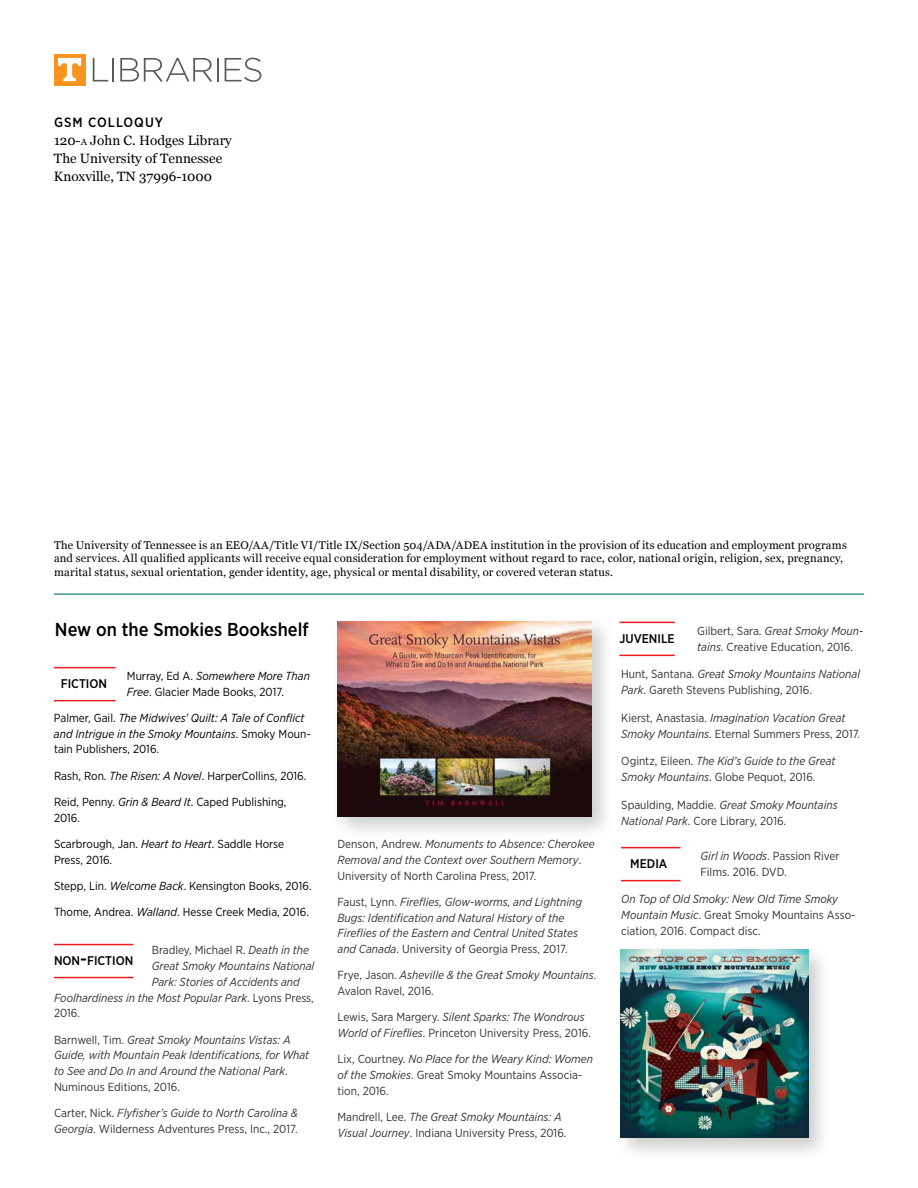
<style>
.page{position:relative;width:918px;height:1188px;background:#fff}
.page>*{position:absolute;margin:0;border:0;box-sizing:border-box;transform-origin:0 0}
.t1{font:500 18.75px "Gotham Narrow";color:#000}
.t2{font:13.5px/18px "Georgia";color:#000}
.t3{font:500 13.5px "Gotham Narrow";letter-spacing:.075em;color:#000}
.t4{font:500 12.6px "Gotham Narrow";color:#000}
.t5{font:11.7px/15.8px "Gotham Narrow";color:#333}
.t6{font:italic 11.7px/15.8px "Gotham Narrow";color:#333}
.t7{font:11.7px/15.8px "Gotham Narrow";color:#000}
.t8{font:italic 11.7px/15.8px "Gotham Narrow";color:#000}
.t9{font:11.25px/13.5px "Georgia";letter-spacing:.015em;color:#000}
.s1{font-size:9.45px}
.s2{font-style:italic}
.s3{font-style:normal}
.s4{color:#fff}
.s5{font-size:18px}
</style>
<div class="page">
<div style="left:331px;top:615px;width:284px;height:225px;background:#000;opacity:.2"></div>
<img style="left:338px;top:621px;width:253px;height:196px">
<hr style="left:54px;top:594px;width:810px;height:1px;background:#007476">
<svg style="left:54px;top:54px;width:31px;height:31px"></svg>
<svg style="left:58px;top:58px;width:23px;height:23px"></svg>
<svg style="left:93px;top:58px;width:15px;height:23px"></svg>
<hr style="left:112px;top:58px;width:2px;height:23px;background:#58595b">
<svg style="left:120px;top:58px;width:98px;height:23px"></svg>
<svg style="left:225px;top:58px;width:36px;height:24px"></svg>
<hr style="left:54px;top:667px;width:62px;height:1px;background:#ed1d24">
<hr style="left:54px;top:700px;width:62px;height:1px;background:#ed1d24">
<hr style="left:620px;top:622px;width:55px;height:1px;background:#ed1d24">
<hr style="left:620px;top:655px;width:55px;height:1px;background:#ed1d24">
<hr style="left:54px;top:944px;width:79px;height:1px;background:#ed1d24">
<hr style="left:54px;top:977px;width:79px;height:1px;background:#ed1d24">
<hr style="left:621px;top:847px;width:60px;height:1px;background:#ed1d24">
<hr style="left:621px;top:880px;width:60px;height:1px;background:#ed1d24">
<div style="left:614px;top:943px;width:218px;height:219px;background:#000;opacity:.2"></div>
<img style="left:620px;top:950px;width:188px;height:188px">
<p class="t3" style="left:54px;top:114px;width:111px">GSM COLLOQUY</p>
<p class="t2" style="left:54px;top:132px;width:179px">120-<span class="s1">a</span> John C. Hodges Library<br>The University of Tennessee<br>Knoxville, TN 37996-1000</p>
<p class="t9" style="left:54px;top:538px;width:794px">The University of Tennessee is an EEO/AA/Title VI/Title IX/Section 504/ADA/ADEA institution in the provision of its education and employment programs and services. All qualified applicants will receive equal consideration for employment without regard to race, color, national origin, religion, sex, pregnancy, marital status, sexual orientation, gender identity, age, physical or mental disability, or covered veteran status.</p>
<h1 class="t1" style="left:55px;top:618px;width:255px">New on the Smokies Bookshelf</h1>
<p class="t7" style="left:127px;top:668px;width:185px">Murray, Ed A. <span class="s2">Somewhere More Than<br>Free</span>. Glacier Made Books, 2017.</p>
<p class="t8" style="left:54px;top:710px;width:258px"><span class="s3">Palmer, Gail.</span> The Midwives’ Quilt: A Tale of Conflict and Intrigue in the Smoky Mountains<span class="s3">. Smoky Moun&shy;tain Publishers, 2016.</span></p>
<p class="t7" style="left:54px;top:767px;width:254px">Rash, Ron. <span class="s2">The Risen: A Novel</span>. HarperCollins, 2016.</p>
<p class="t7" style="left:54px;top:794px;width:234px">Reid, Penny. <span class="s2">Grin &amp; Beard It</span>. Caped Publishing,<br>2016.</p>
<p class="t7" style="left:54px;top:836px;width:232px">Scarbrough, Jan. <span class="s2">Heart to Heart</span>. Saddle Horse<br>Press, 2016.</p>
<p class="t7" style="left:54px;top:878px;width:259px">Stepp, Lin. <span class="s2">Welcome Back</span>. Kensington Books, 2016.</p>
<p class="t7" style="left:54px;top:904px;width:256px">Thome, Andrea. <span class="s2">Walland</span>. Hesse Creek Media, 2016.</p>
<p class="t5" style="left:152px;top:942px;width:159px">Bradley, Michael R. <span class="s2">Death in the</span></p>
<p class="t6" style="left:152px;top:958px;width:164px">Great Smoky Mountains National</p>
<p class="t6" style="left:152px;top:974px;width:149px">Park: Stories of Accidents and</p>
<p class="t6" style="left:54px;top:989px;width:261px">Foolhardiness in the Most Popular Park<span class="s3">. Lyons Press,</span></p>
<p class="t5" style="left:54px;top:1005px;width:28px">2016.</p>
<p class="t6" style="left:54px;top:1031px;width:257px"><span class="s3">Barnwell, Tim.</span> Great Smoky Mountains Vistas: A Guide, with Mountain Peak Identifications, for What to See and Do In and Around the National Park<span class="s3">.<br>Numinous Editions, 2016.</span></p>
<p class="t5" style="left:54px;top:1105px;width:245px">Carter, Nick. <span class="s2">Flyfisher’s Guide to North Carolina &amp;<br>Georgia</span>. Wilderness Adventures Press, Inc., 2017.</p>
<p class="t4" style="left:61px;top:675px;width:56px">FICTION<span class="s4">A</span></p>
<p class="t4" style="left:54px;top:952px;width:81px">NON<span class="s5">-</span>FICTION</p>
<p class="t6" style="left:338px;top:836px;width:259px"><span class="s3">Denson, Andrew.</span> Monuments to Absence: Cherokee<br>Removal and the Context over Southern Memo<span class="s3">r</span>y<span class="s3">.<br>University of North Carolina Press, 2017.</span></p>
<p class="t6" style="left:338px;top:894px;width:246px"><span class="s3">Faust, Lynn.</span> Fireflies, Glow-worms, and Lightning Bugs: Identification and Natural History of the Fireflies of the Eastern and Central United States and Canada<span class="s3">. University of Georgia Press, 2017.</span></p>
<p class="t6" style="left:338px;top:967px;width:260px"><span class="s3">Frye, Jason.</span> Asheville &amp; the Great Smoky Mountains<span class="s3">.<br>Avalon Ravel, 2016.</span></p>
<p class="t5" style="left:338px;top:1009px;width:255px">Lewis, Sara Margery. <span class="s2">Silent Sparks: The Wondrous<br>World of Fireflies</span>. Princeton University Press, 2016.</p>
<p class="t5" style="left:338px;top:1051px;width:257px">Lix, Courtney. <span class="s2">No Place for the Weary Kind: Women of the Smokies</span>. Great Smoky Mountains Associa&shy;tion, 2016.</p>
<p class="t5" style="left:338px;top:1109px;width:231px">Mandrell, Lee. <span class="s2">The Great Smoky Mountains: A<br>Visual Journey</span>. Indiana University Press, 2016.</p>
<p class="t5" style="left:697px;top:623px;width:168px">Gilbert, Sara. <span class="s2">Great Smoky Moun&shy;tains</span>. Creative Education, 2016.</p>
<p class="t5" style="left:621px;top:666px;width:240px">Hunt, Santana. <span class="s2">Great Smoky Mountains National<br>Park</span>. Gareth Stevens Publishing, 2016.</p>
<p class="t5" style="left:621px;top:710px;width:240px">Kierst, Anastasia. <span class="s2">Imagination Vacation Great<br>Smoky Mountains</span>. Eternal Summers Press, 2017.</p>
<p class="t6" style="left:621px;top:753px;width:216px"><span class="s3">Ogintz, Eileen.</span> The Kid’s Guide to the Great<br>Smoky Mountains<span class="s3">. Globe Pequot, 2016.</span></p>
<p class="t5" style="left:621px;top:797px;width:218px">Spaulding, Maddie. <span class="s2">Great Smoky Mountains<br>National Park</span>. Core Library, 2016.</p>
<p class="t5" style="left:700px;top:848px;width:141px"><span class="s2">Girl in Woods</span>. Passion River<br>Films. 2016. DVD.</p>
<p class="t5" style="left:621px;top:891px;width:236px"><span class="s2">On Top of Old Smoky: New Old Time Smoky<br>Mountain Music</span>. Great Smoky Mountains Asso&shy;ciation, 2016. Compact disc.</p>
<p class="t4" style="left:620px;top:630px;width:57px">JUVENILE</p>
<p class="t4" style="left:630px;top:855px;width:52px">MEDIA <span class="s4">A</span></p>
</div>
